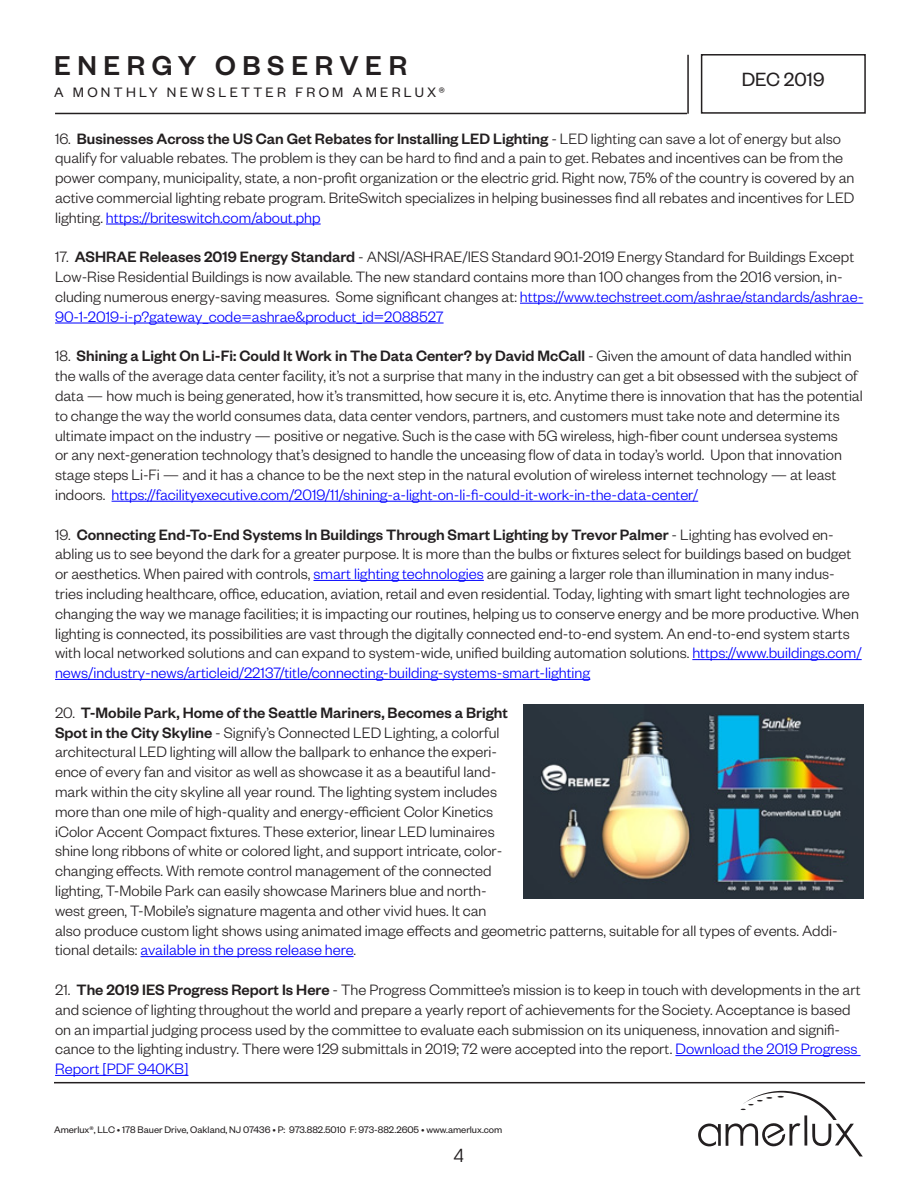
<style>
.page{position:relative;width:918px;height:1188px;background:#fff}
.page>*{position:absolute;margin:0;border:0;box-sizing:border-box;transform-origin:0 0}
.t1{font:500 30px "Founders Grotesk";letter-spacing:.22em;color:#231f20}
.t2{font:21px "Founders Grotesk";color:#231f20}
.t3{font:18px "Avant Garde";color:#231f20}
.t4{font:300 16.5px/19.8px "Founders Grotesk";color:#231f20}
.t5{font:15px "Founders Grotesk";letter-spacing:.22em;color:#231f20}
.t6{font:10.5px "Founders Grotesk";color:#231f20}
.s1{font-weight:500}
.s2{color:#00f}
</style>
<div class="page">
<hr style="left:54px;top:1082px;width:811px;height:1px;background:#231f20">
<hr style="left:687px;top:55px;width:2px;height:59px;background:#231f20">
<hr style="left:55px;top:113px;width:632px;height:1px;background:#231f20">
<div style="left:701px;top:54px;width:165px;height:60px;border:2px solid #231f20"></div>
<svg style="left:698px;top:1091px;width:165px;height:65px"></svg>
<hr style="left:106px;top:224px;width:215px;height:1px;background:#00f">
<hr style="left:520px;top:303px;width:343px;height:1px;background:#00f">
<hr style="left:55px;top:323px;width:389px;height:1px;background:#00f">
<hr style="left:112px;top:501px;width:586px;height:1px;background:#00f">
<hr style="left:314px;top:580px;width:170px;height:1px;background:#00f">
<hr style="left:692px;top:659px;width:170px;height:1px;background:#00f">
<hr style="left:55px;top:679px;width:535px;height:1px;background:#00f">
<hr style="left:141px;top:956px;width:213px;height:1px;background:#00f">
<hr style="left:675px;top:1055px;width:186px;height:1px;background:#00f">
<hr style="left:55px;top:1075px;width:133px;height:1px;background:#00f">
<img style="left:523px;top:704px;width:341px;height:195px">
<h1 class="t1" style="left:54px;top:47px;width:355px">ENERGY OBSERVER</h1>
<p class="t5" style="left:54px;top:83px;width:392px">A MONTHLY NEWSLETTER FROM AMERLUX®</p>
<p class="t2" style="left:742px;top:67px;width:84px">DEC 2019</p>
<p class="t4" style="left:55px;top:128px;width:801px">16. <span class="s1">Businesses Across the US Can Get Rebates for Installing LED Lighting</span> - LED lighting can save a lot of energy but also qualify for valuable rebates. The problem is they can be hard to find and a pain to get. Rebates and incentives can be from the power company, municipality, state, a non-profit organization or the electric grid. Right now, 75% of the country is covered by an active commercial lighting rebate program. BriteSwitch specializes in helping businesses find all rebates and incentives for LED lighting. <span class="s2">https://briteswitch.com/about.php</span></p>
<p class="t4" style="left:55px;top:246px;width:810px">17. <span class="s1">ASHRAE Releases 2019 Energy Standard</span> - ANSI/ASHRAE/IES Standard 90.1-2019 Energy Standard for Buildings Except Low-Rise Residential Buildings is now available. The new standard contains more than 100 changes from the 2016 version, in&shy;cluding numerous energy-saving measures. Some significant changes at: <span class="s2">https://www.techstreet.com/ashrae/standards/ashrae-90-1-2019-i-p?gateway_code=ashrae&amp;product_id=2088527</span></p>
<p class="t4" style="left:55px;top:345px;width:809px">18. <span class="s1">Shining a Light On Li-Fi: Could It Work in The Data Center? by David McCall</span> - Given the amount of data handled within the walls of the average data center facility, it’s not a surprise that many in the industry can get a bit obsessed with the subject of data — how much is being generated, how it’s transmitted, how secure it is, etc. Anytime there is innovation that has the potential to change the way the world consumes data, data center vendors, partners, and customers must take note and determine its ultimate impact on the industry — positive or negative. Such is the case with 5G wireless, high-fiber count undersea systems<br>or any next-generation technology that’s designed to handle the unceasing flow of data in today’s world. Upon that innovation stage steps Li-Fi — and it has a chance to be the next step in the natural evolution of wireless internet technology — at least indoors. <span class="s2">https://facilityexecutive.com/2019/11/shining-a-light-on-li-fi-could-it-work-in-the-data-center/</span></p>
<p class="t4" style="left:55px;top:524px;width:808px">19. <span class="s1">Connecting End-To-End Systems In Buildings Through Smart Lighting by Trevor Palmer</span> - Lighting has evolved en&shy;abling us to see beyond the dark for a greater purpose. It is more than the bulbs or fixtures select for buildings based on budget or aesthetics. When paired with controls, <span class="s2">smart lighting technologies</span> are gaining a larger role than illumination in many indus&shy;tries including healthcare, office, education, aviation, retail and even residential. Today, lighting with smart light technologies are changing the way we manage facilities; it is impacting our routines, helping us to conserve energy and be more productive. When lighting is connected, its possibilities are vast through the digitally connected end-to-end system. An end-to-end system starts with local networked solutions and can expand to system-wide, unified building automation solutions. <span class="s2">https://www.buildings.com/ news/industry-news/articleid/22137/title/connecting-building-systems-smart-lighting</span></p>
<p class="t4" style="left:55px;top:702px;width:784px">20. <span class="s1">T-Mobile Park, Home of the Seattle Mariners, Becomes a Bright<br>Spot in the City Skyline</span> - Signify’s Connected LED Lighting, a colorful<br>architectural LED lighting will allow the ballpark to enhance the experi-<br>ence of every fan and visitor as well as showcase it as a beautiful land-<br>mark within the city skyline all year round. The lighting system includes<br>more than one mile of high-quality and energy-efficient Color Kinetics<br>iColor Accent Compact fixtures. These exterior, linear LED luminaires<br>shine long ribbons of white or colored light, and support intricate, color-<br>changing effects. With remote control management of the connected<br>lighting, T-Mobile Park can easily showcase Mariners blue and north-<br>west green, T-Mobile’s signature magenta and other vivid hues. It can<br>also produce custom light shows using animated image effects and geometric patterns, suitable for all types of events. Addi&shy;tional details: <span class="s2">available in the press release here</span>.</p>
<p class="t4" style="left:55px;top:979px;width:807px">21. <span class="s1">The 2019 IES Progress Report Is Here</span> - The Progress Committee’s mission is to keep in touch with developments in the art and science of lighting throughout the world and prepare a yearly report of achievements for the Society. Acceptance is based on an impartial judging process used by the committee to evaluate each submission on its uniqueness, innovation and signifi&shy;cance to the lighting industry. There were 129 submittals in 2019; 72 were accepted into the report. <span class="s2">Download the 2019 Progress Report [PDF 940KB]</span></p>
<p class="t6" style="left:54px;top:1123px;width:450px">Amerlux®, LLC • 178 Bauer Drive, Oakland, NJ 07436 • P: 973.882.5010 F: 973-882.2605 • www.amerlux.com</p>
<p class="t3" style="left:454px;top:1145px;width:11px">4</p>
</div>
